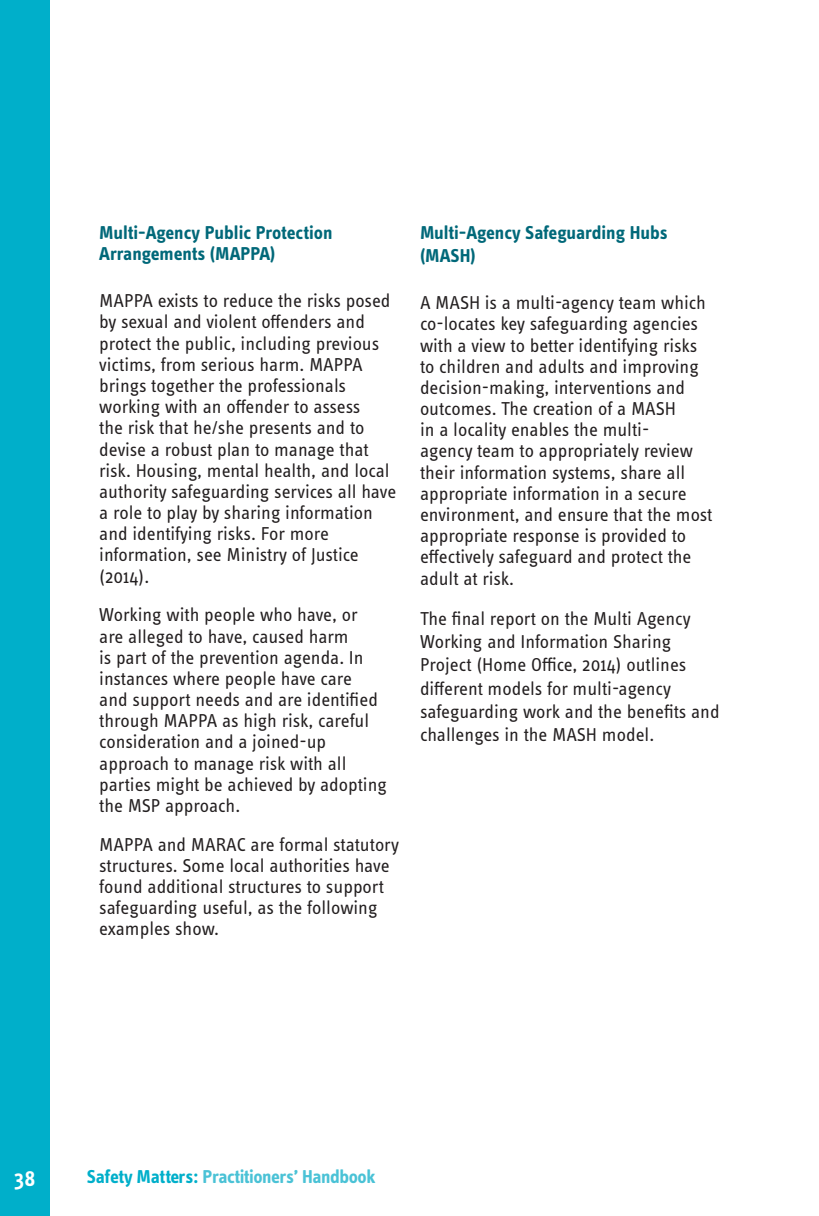
<style>
.page{position:relative;width:819px;height:1216px;background:#fff}
.page>*{position:absolute;margin:0;border:0;box-sizing:border-box;transform-origin:0 0}
.t1{font:600 22.75px "Info Text Pro";color:#fff}
.Default{font:19.25px/21.2px "Info Text Pro";color:#231f20}
.Heading_3{font:700 19.25px/21.2px "Info Text Pro";color:#006879}
.t2{font:700 19.25px "Info Text Pro";letter-spacing:-.025em;color:#4ac2d6}
.Level_4_heading{font:700 19.25px/23.1px "Info Text Pro";color:#006879}
.s1{color:#00afca}
</style>
<div class="page">
<div style="left:0;top:0;width:50px;height:1215px;background:#00afca"></div>
<p class="Heading_3" style="left:99px;top:221px;width:235px">Multi-Agency Public Protection<br>Arrangements (MAPPA)</p>
<p class="Default" style="left:99px;top:290px;width:298px">MAPPA exists to reduce the risks posed by sexual and violent offenders and protect the public, including previous victims, from serious harm. MAPPA brings together the professionals working with an offender to assess<br>the risk that he/she presents and to devise a robust plan to manage that risk. Housing, mental health, and local authority safeguarding services all have a role to play by sharing information and identifying risks. For more information, see Ministry of Justice (2014).</p>
<p class="Default" style="left:99px;top:604px;width:289px">Working with people who have, or<br>are alleged to have, caused harm<br>is part of the prevention agenda. In instances where people have care<br>and support needs and are identified through MAPPA as high risk, careful consideration and a joined-up approach to manage risk with all parties might be achieved by adopting the MSP approach.</p>
<p class="Default" style="left:99px;top:833px;width:301px">MAPPA and MARAC are formal statutory structures. Some local authorities have found additional structures to support safeguarding useful, as the following examples show.</p>
<p class="Level_4_heading" style="left:420px;top:220px;width:249px">Multi-Agency Safeguarding Hubs (MASH)</p>
<p class="Default" style="left:420px;top:291px;width:294px">A MASH is a multi-agency team which co-locates key safeguarding agencies with a view to better identifying risks to children and adults and improving decision-making, interventions and outcomes. The creation of a MASH<br>in a locality enables the multi-<br>agency team to appropriately review their information systems, share all appropriate information in a secure environment, and ensure that the most appropriate response is provided to effectively safeguard and protect the adult at risk.</p>
<p class="Default" style="left:420px;top:606px;width:301px;line-height:23.1px">The final report on the Multi Agency Working and Information Sharing Project (Home Office, 2014) outlines different models for multi-agency safeguarding work and the benefits and challenges in the MASH model.</p>
<p class="t1" style="left:14px;top:1165px;width:23px">38</p>
<p class="t2" style="left:87px;top:1165px;width:290px"><span class="s1">Safety Matters:</span> Practitioners’ Handbook</p>
</div>
